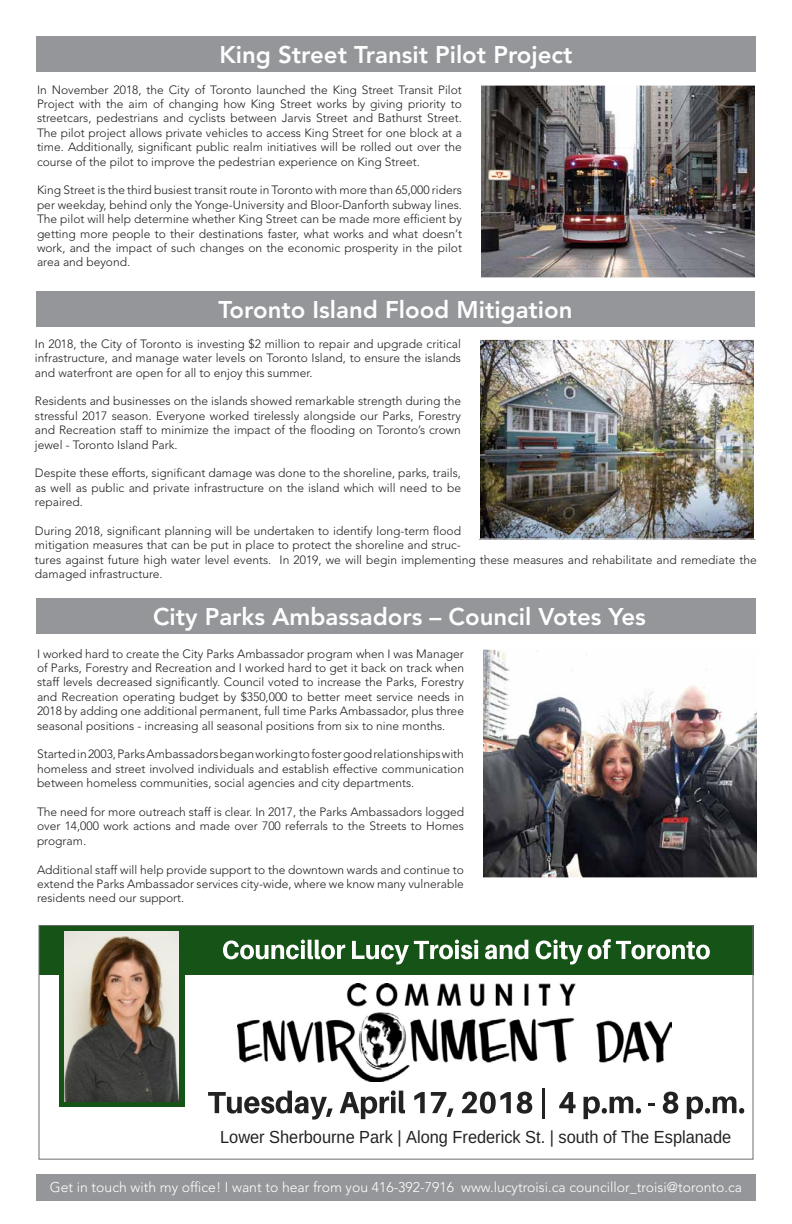
<style>
.page{position:relative;width:792px;height:1224px;background:#fff}
.page>*{position:absolute;margin:0;border:0;box-sizing:border-box;transform-origin:0 0}
.t1{font:800 24px "Avenir";color:#fff}
.t2{font:17.5px "Arimo";color:#222;scale:.94 1}
.t3{font:300 14px "Avenir";color:#fff}
.t4{font:300 12px/14.4px "Avenir";color:#231f20;text-align:justify}
</style>
<div class="page">
<div style="left:36px;top:1174px;width:720px;height:28px;background:#949699"></div>
<img style="left:482px;top:87px;width:272px;height:189px">
<div style="left:480px;top:85px;width:276px;height:193px;border:1px solid #fff"></div>
<img style="left:481px;top:341px;width:272px;height:197px">
<div style="left:479px;top:339px;width:276px;height:201px;border:1px solid #fff"></div>
<img style="left:484px;top:651px;width:272px;height:225px">
<div style="left:482px;top:649px;width:276px;height:229px;border:1px solid #fff"></div>
<div style="left:39px;top:925px;width:714px;height:49px;background:#165317"></div>
<div style="left:59px;top:925px;width:125px;height:182px;background:#165317"></div>
<img style="left:65px;top:931px;width:113px;height:171px">
<img style="left:238px;top:983px;width:434px;height:98px">
<svg style="left:223px;top:940px;width:122px;height:19px"></svg>
<svg style="left:352px;top:940px;width:126px;height:25px"></svg>
<svg style="left:485px;top:940px;width:43px;height:19px"></svg>
<svg style="left:536px;top:939px;width:174px;height:26px"></svg>
<svg style="left:208px;top:1091px;width:125px;height:29px"></svg>
<svg style="left:340px;top:1091px;width:65px;height:28px"></svg>
<svg style="left:414px;top:1092px;width:11px;height:21px"></svg>
<svg style="left:431px;top:1092px;width:22px;height:25px"></svg>
<svg style="left:462px;top:1092px;width:49px;height:22px"></svg>
<svg style="left:517px;top:1092px;width:15px;height:22px"></svg>
<hr style="left:542px;top:1089px;width:3px;height:30px;background:#222">
<svg style="left:559px;top:1092px;width:17px;height:21px"></svg>
<svg style="left:584px;top:1096px;width:57px;height:23px"></svg>
<svg style="left:648px;top:1103px;width:7px;height:3px"></svg>
<svg style="left:663px;top:1092px;width:15px;height:22px"></svg>
<svg style="left:687px;top:1096px;width:57px;height:23px"></svg>
<div style="left:38px;top:925px;width:716px;height:235px;border:1px solid #6b6c6f"></div>
<div style="left:36px;top:598px;width:720px;height:36px;background:#949699"></div>
<div style="left:36px;top:291px;width:719px;height:36px;background:#949699"></div>
<div style="left:36px;top:36px;width:720px;height:36px;background:#949699"></div>
<h1 class="t1" style="left:220px;top:41px;width:354px">King Street Transit Pilot Project</h1>
<p class="t4" style="left:37px;top:82px;width:427px">In November 2018, the City of Toronto launched the King Street Transit Pilot Project with the aim of changing how King Street works by giving priority to streetcars, pedestrians and cyclists between Jarvis Street and Bathurst Street.<br>The pilot project allows private vehicles to access King Street for one block at a time. Additionally, significant public realm initiatives will be rolled out over the course of the pilot to improve the pedestrian experience on King Street.</p>
<p class="t4" style="left:37px;top:183px;width:427px">King Street is the third busiest transit route in Toronto with more than 65,000 riders per weekday, behind only the Yonge-University and Bloor-Danforth subway lines.<br>The pilot will help determine whether King Street can be made more efficient by getting more people to their destinations faster, what works and what doesn’t work, and the impact of such changes on the economic prosperity in the pilot area and beyond.</p>
<h1 class="t1" style="left:218px;top:295px;width:356px">Toronto Island Flood Mitigation</h1>
<p class="t4" style="left:35px;top:337px;width:427px">In 2018, the City of Toronto is investing $2 million to repair and upgrade critical infrastructure, and manage water levels on Toronto Island, to ensure the islands and waterfront are open for all to enjoy this summer.</p>
<p class="t4" style="left:35px;top:394px;width:428px">Residents and businesses on the islands showed remarkable strength during the stressful 2017 season. Everyone worked tirelessly alongside our Parks, Forestry and Recreation staff to minimize the impact of the flooding on Toronto’s crown jewel - Toronto Island Park.</p>
<p class="t4" style="left:35px;top:466px;width:428px">Despite these efforts, significant damage was done to the shoreline, parks, trails, as well as public and private infrastructure on the island which will need to be repaired.</p>
<p class="t4" style="left:35px;top:524px;width:723px;text-align:left">During 2018, significant planning will be undertaken to identify long-term flood<br>mitigation measures that can be put in place to protect the shoreline and struc-<br>tures against future high water level events. In 2019, we will begin implementing these measures and rehabilitate and remediate the damaged infrastructure.</p>
<h1 class="t1" style="left:153px;top:602px;width:494px">City Parks Ambassadors – Council Votes Yes</h1>
<p class="t4" style="left:37px;top:646px;width:429px">I worked hard to create the City Parks Ambassador program when I was Manager of Parks, Forestry and Recreation and I worked hard to get it back on track when staff levels decreased significantly. Council voted to increase the Parks, Forestry and Recreation operating budget by $350,000 to better meet service needs in 2018 by adding one additional permanent, full time Parks Ambassador, plus three seasonal positions - increasing all seasonal positions from six to nine months.</p>
<p class="t4" style="left:37px;top:747px;width:429px">Started in 2003, Parks Ambassadors began working to foster good relationships with homeless and street involved individuals and establish effective communication between homeless communities, social agencies and city departments.</p>
<p class="t4" style="left:37px;top:805px;width:429px">The need for more outreach staff is clear. In 2017, the Parks Ambassadors logged over 14,000 work actions and made over 700 referrals to the Streets to Homes program.</p>
<p class="t4" style="left:37px;top:862px;width:428px">Additional staff will help provide support to the downtown wards and continue to extend the Parks Ambassador services city-wide, where we know many vulnerable residents need our support.</p>
<h2 class="t2" style="left:220px;top:1127px;width:545px">Lower Sherbourne Park | Along Frederick St. | south of The Esplanade</h2>
<p class="t3" style="left:50px;top:1178px;width:694px">Get in touch with my office! I want to hear from you 416-392-7916 www.lucytroisi.ca councillor_troisi@toronto.ca</p>
</div>
